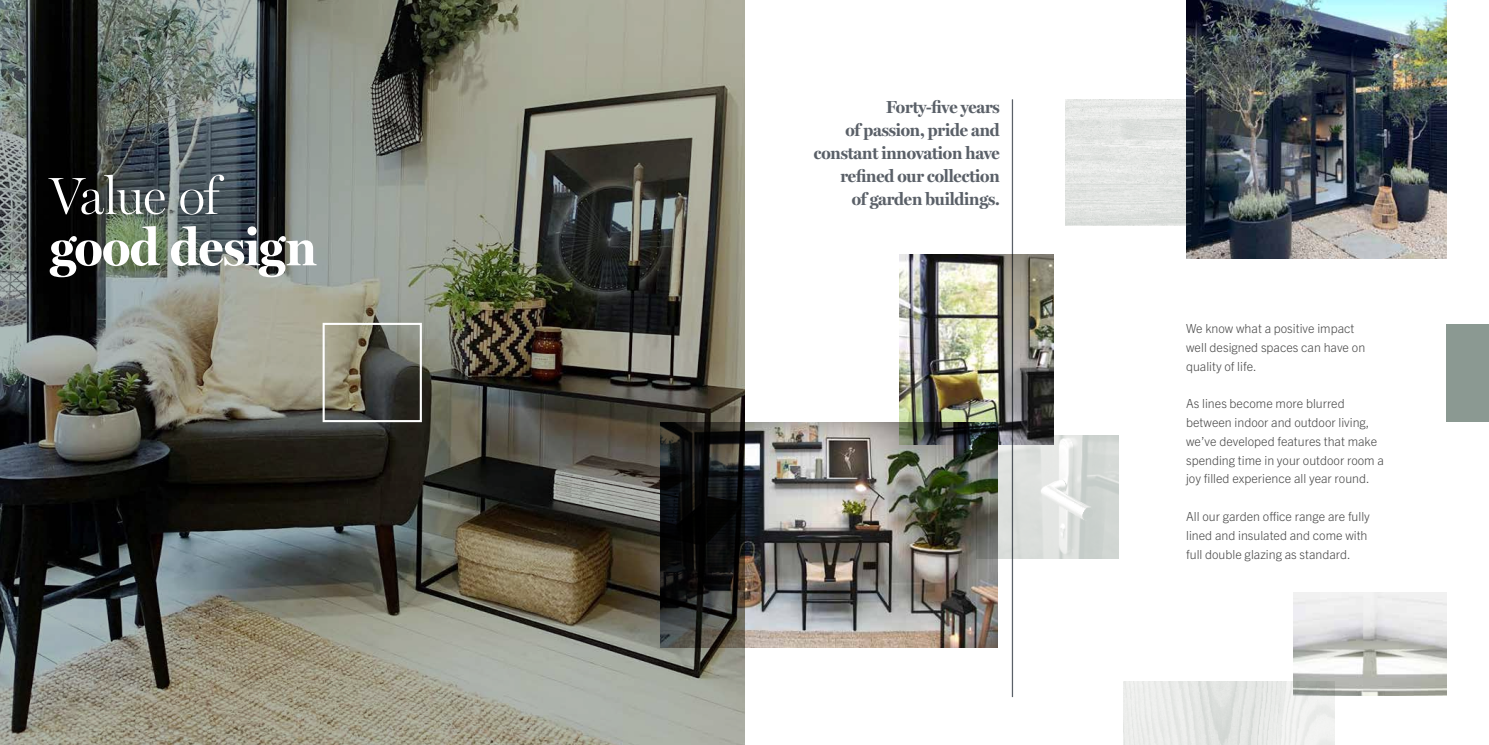
<style>
.page{position:relative;width:1489px;height:745px;background:#fff}
.page>*{position:absolute;margin:0;border:0;box-sizing:border-box;transform-origin:0 0}
.t1{font:700 52.5px "Miller Display";letter-spacing:-.01em;color:#fff}
.t2{font:300 52.5px "Miller Display";letter-spacing:-.03em;color:#fff}
.t3{font:700 17.5px/23.1px "Miller Display";letter-spacing:-.01em;color:#5a6068;text-align:right}
.t4{font:300 12.5px/18.8px "Trade Gothic Next LT Pro";color:#484848}
</style>
<div class="page">
<img style="left:0;top:0;width:744px;height:744px">
<img style="left:660px;top:422px;width:337px;height:225px">
<div style="left:1446px;top:323px;width:42px;height:98px;background:#8b9992"></div>
<hr style="left:1011px;top:99px;width:2px;height:597px;background:#5a6068">
<img style="left:899px;top:254px;width:154px;height:190px">
<img style="left:1186px;top:0;width:260px;height:259px">
<img style="left:1065px;top:99px;width:153px;height:127px">
<img style="left:1293px;top:592px;width:153px;height:102px">
<img style="left:1123px;top:681px;width:210px;height:63px">
<img style="left:976px;top:435px;width:142px;height:123px">
<div style="left:322px;top:322px;width:100px;height:100px;border:2px solid #fff"></div>
<h1 class="t2" style="left:50px;top:164px;width:171px">Value of</h1>
<h1 class="t1" style="left:50px;top:215px;width:268px">good design</h1>
<h2 class="t3" style="left:813px;top:95px;width:187px">Forty-five years<br>of passion, pride and constant innovation have refined our collection</h2>
<h2 class="t3" style="left:851px;top:187px;width:149px">of garden buildings.</h2>
<p class="t4" style="left:1186px;top:318px;width:180px">We know what a positive impact well designed spaces can have on quality of life.</p>
<p class="t4" style="left:1186px;top:393px;width:199px">As lines become more blurred between indoor and outdoor living, we’ve developed features that make spending time in your outdoor room a joy filled experience all year round.</p>
<p class="t4" style="left:1186px;top:506px;width:185px">All our garden office range are fully lined and insulated and come with full double glazing as standard.</p>
</div>
